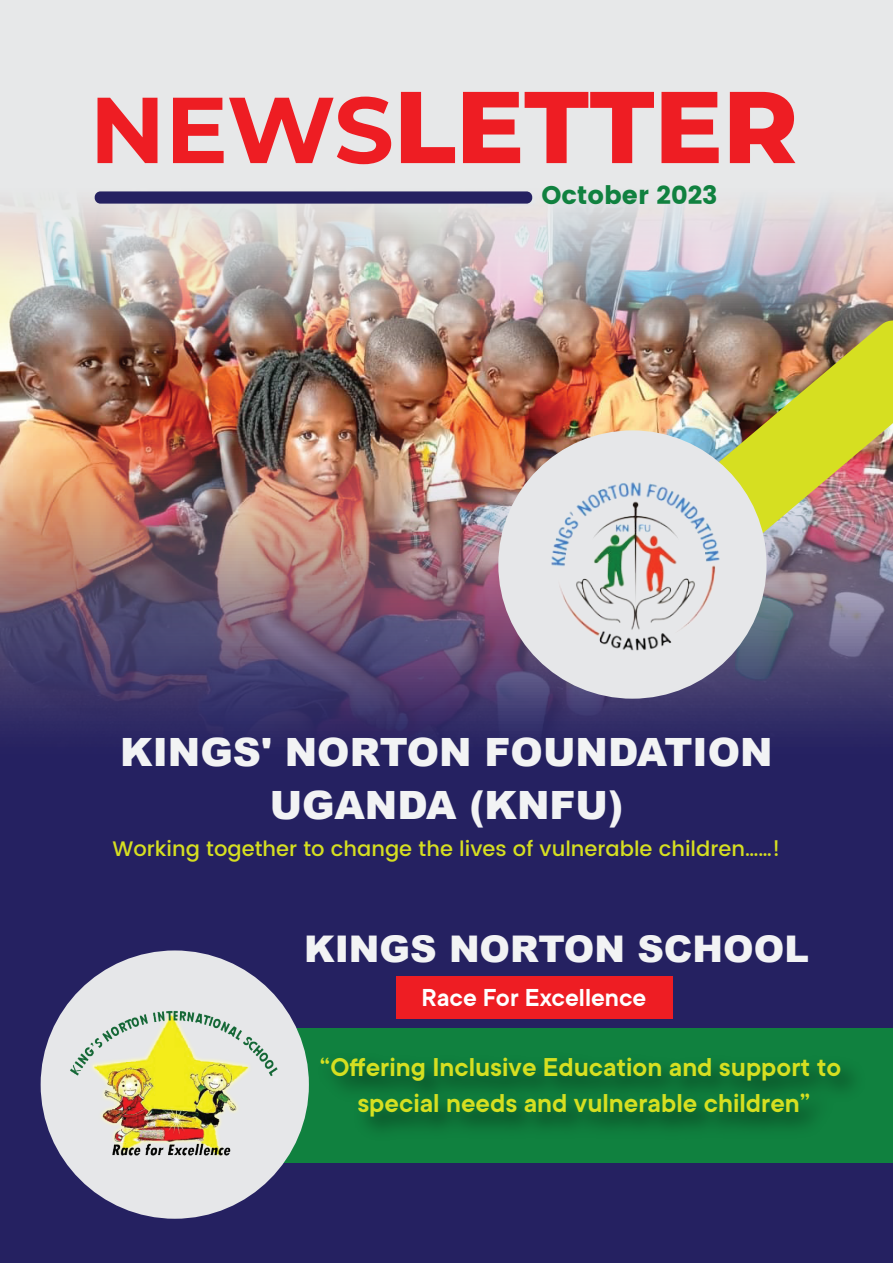
<style>
.page{position:relative;width:893px;height:1263px;background:#fff}
.page>*{position:absolute;margin:0;border:0;box-sizing:border-box;transform-origin:0 0}
.t1{font:900 39px/52.5px "Arial";color:#f2f3f4;text-align:center}
.t2{font:900 36.75px "Arial";color:#f2f3f4}
.t3{font:600 28.5px/36px "TT Commons";color:#d6df21;text-align:center}
.t4{font:600 27px "TT Commons";color:#fff}
.t5{font:700 25.5px "Poppins";color:#10813f}
.t6{font:500 21px "Poppins";color:#d6df21}
</style>
<div class="page">
<img style="left:0;top:354px;width:604px;height:76px">
<img style="left:0;top:0;width:893px;height:354px">
<img style="left:0;top:430px;width:893px;height:833px">
<img style="left:604px;top:318px;width:289px;height:303px">
<div style="left:498px;top:430px;width:269px;height:269px;background:#e6e7e9;border-radius:50%"></div>
<div style="left:270px;top:1028px;width:623px;height:134px;background:#10813f"></div>
<svg style="left:98px;top:92px;width:697px;height:72px;background:#ea7f82"></svg>
<div style="left:95px;top:191px;width:437px;height:13px;background:#252161;border-radius:6px"></div>
<img style="left:308px;top:1063px;width:546px;height:68px">
<div style="left:397px;top:976px;width:276px;height:43px;background:#ee1d23"></div>
<div style="left:41px;top:950px;width:268px;height:269px;background:#e6e7e9;border-radius:50%"></div>
<img style="left:70px;top:1002px;width:211px;height:165px">
<img style="left:535px;top:467px;width:195px;height:195px">
<p class="t5" style="left:541px;top:180px;width:178px">October 2023</p>
<p class="t1" style="left:120px;top:725px;width:654px">KINGS' NORTON FOUNDATION<br>UGANDA (KNFU)</p>
<p class="t6" style="left:112px;top:833px;width:669px">Working together to change the lives of vulnerable children……!</p>
<p class="t2" style="left:304px;top:922px;width:506px">KINGS NORTON SCHOOL</p>
<p class="t4" style="left:421px;top:981px;width:226px">Race For Excellence</p>
<p class="t3" style="left:320px;top:1048px;width:523px">“Offering Inclusive Education and support to special needs and vulnerable children”</p>
</div>
